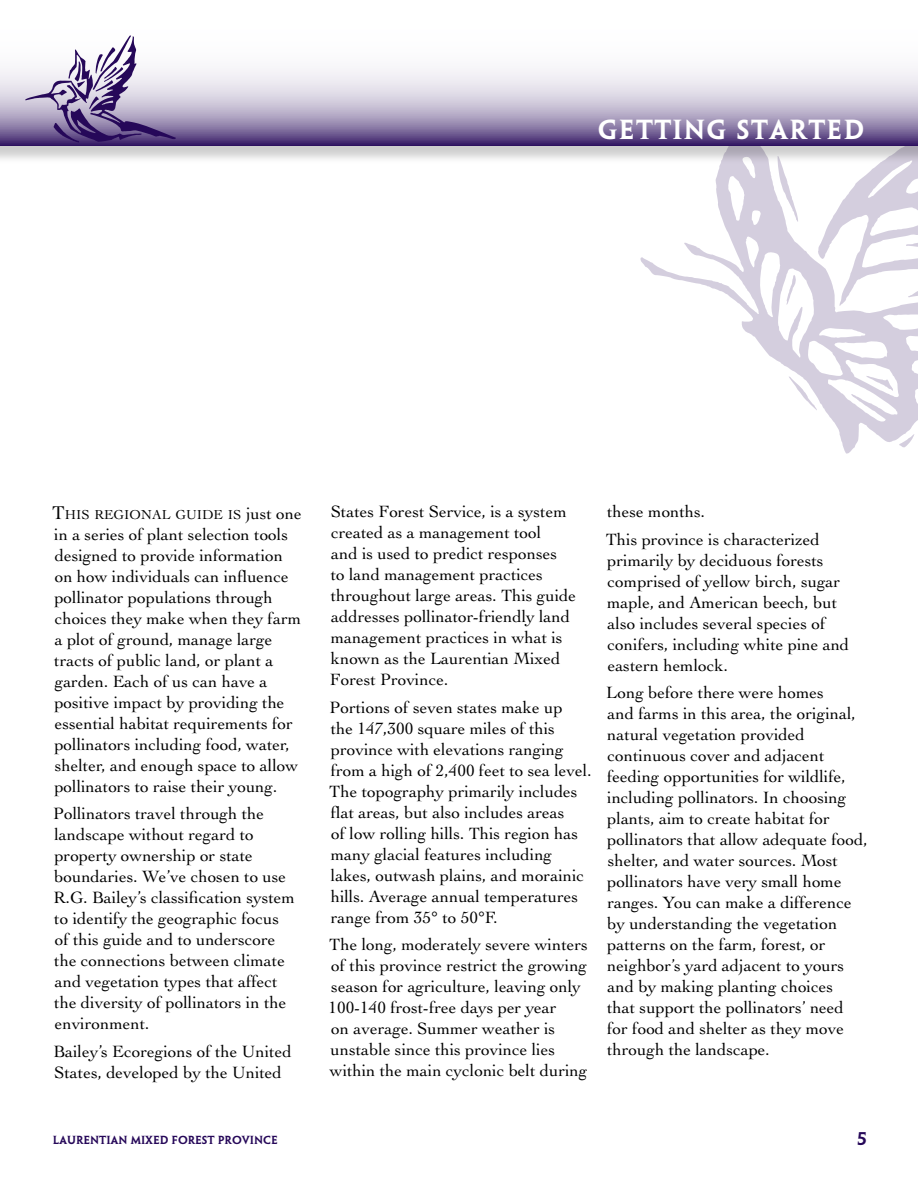
<style>
.page{position:relative;width:918px;height:1188px;background:#fff}
.page>*{position:absolute;margin:0;border:0;box-sizing:border-box;transform-origin:0 0}
.t1{font:24.75px "Penumbra MM";letter-spacing:.05em;color:#fff}
.t2{font:17.25px/21px "Cochin";color:#000}
.t3{font:13.65px "Cochin";color:#000}
.t4{font:10.5px "Penumbra MM";letter-spacing:-.005em;color:#260859}
.s1{font-size:19.5px}
.s2{font-size:17.25px}
</style>
<div class="page">
<svg style="left:640px;top:166px;width:278px;height:288px"></svg>
<svg style="left:899px;top:434px;width:15px;height:15px"></svg>
<div style="left:0;top:0;width:918px;height:166px;background:#000;opacity:.2"></div>
<svg style="left:0;top:0;width:918px;height:146px"></svg>
<svg style="left:23px;top:31px;width:153px;height:113px"></svg>
<h1 class="t1" style="left:598px;top:116px;width:268px">GETTING STARTED</h1>
<p class="t3" style="left:52px;top:506px;width:251px"><span class="s1">T</span>his regional guide is <span class="s2">just one</span></p>
<p class="t2" style="left:54px;top:524px;width:248px">in a series of plant selection tools designed to provide information on how individuals can influence pollinator populations through choices they make when they farm a plot of ground, manage large tracts of public land, or plant a garden. Each of us can have a positive impact by providing the essential habitat requirements for pollinators including food, water, shelter, and enough space to allow pollinators to raise their young.</p>
<p class="t2" style="left:53px;top:803px;width:243px">Pollinators travel through the landscape without regard to property ownership or state boundaries. We’ve chosen to use<br>R.G. Bailey’s classification system to identify the geographic focus of this guide and to underscore the connections between climate and vegetation types that affect the diversity of pollinators in the environment.</p>
<p class="t2" style="left:53px;top:1041px;width:240px">Bailey’s Ecoregions of the United<br>States, developed by the United</p>
<p class="t4" style="left:53px;top:1134px;width:226px">LAURENTIAN MIXED FOREST PROVINCE</p>
<p class="t2" style="left:330px;top:501px;width:248px">States Forest Service, is a system created as a management tool<br>and is used to predict responses<br>to land management practices throughout large areas. This guide addresses pollinator-friendly land management practices in what is known as the Laurentian Mixed<br>Forest Province.</p>
<p class="t2" style="left:329px;top:697px;width:264px">Portions of seven states make up<br>the 147,300 square miles of this province with elevations ranging from a high of 2,400 feet to sea level.<br>The topography primarily includes flat areas, but also includes areas<br>of low rolling hills. This region has many glacial features including lakes, outwash plains, and morainic hills. Average annual temperatures range from 35° to 50°F.</p>
<p class="t2" style="left:329px;top:934px;width:261px">The long, moderately severe winters of this province restrict the growing season for agriculture, leaving only 100-140 frost-free days per year<br>on average. Summer weather is unstable since this province lies within the main cyclonic belt during</p>
<p class="t2" style="left:606px;top:497px;width:216px;line-height:27.8px">these months.<br>This province is characterized</p>
<p class="t2" style="left:607px;top:550px;width:244px">primarily by deciduous forests comprised of yellow birch, sugar maple, and American beech, but also includes several species of conifers, including white pine and eastern hemlock.</p>
<p class="t2" style="left:606px;top:682px;width:263px">Long before there were homes<br>and farms in this area, the original, natural vegetation provided continuous cover and adjacent feeding opportunities for wildlife, including pollinators. In choosing plants, aim to create habitat for pollinators that allow adequate food, shelter, and water sources. Most pollinators have very small home ranges. You can make a difference by understanding the vegetation patterns on the farm, forest, or neighbor’s yard adjacent to yours and by making planting choices<br>that support the pollinators’ need for food and shelter as they move through the landscape.</p>
</div>
